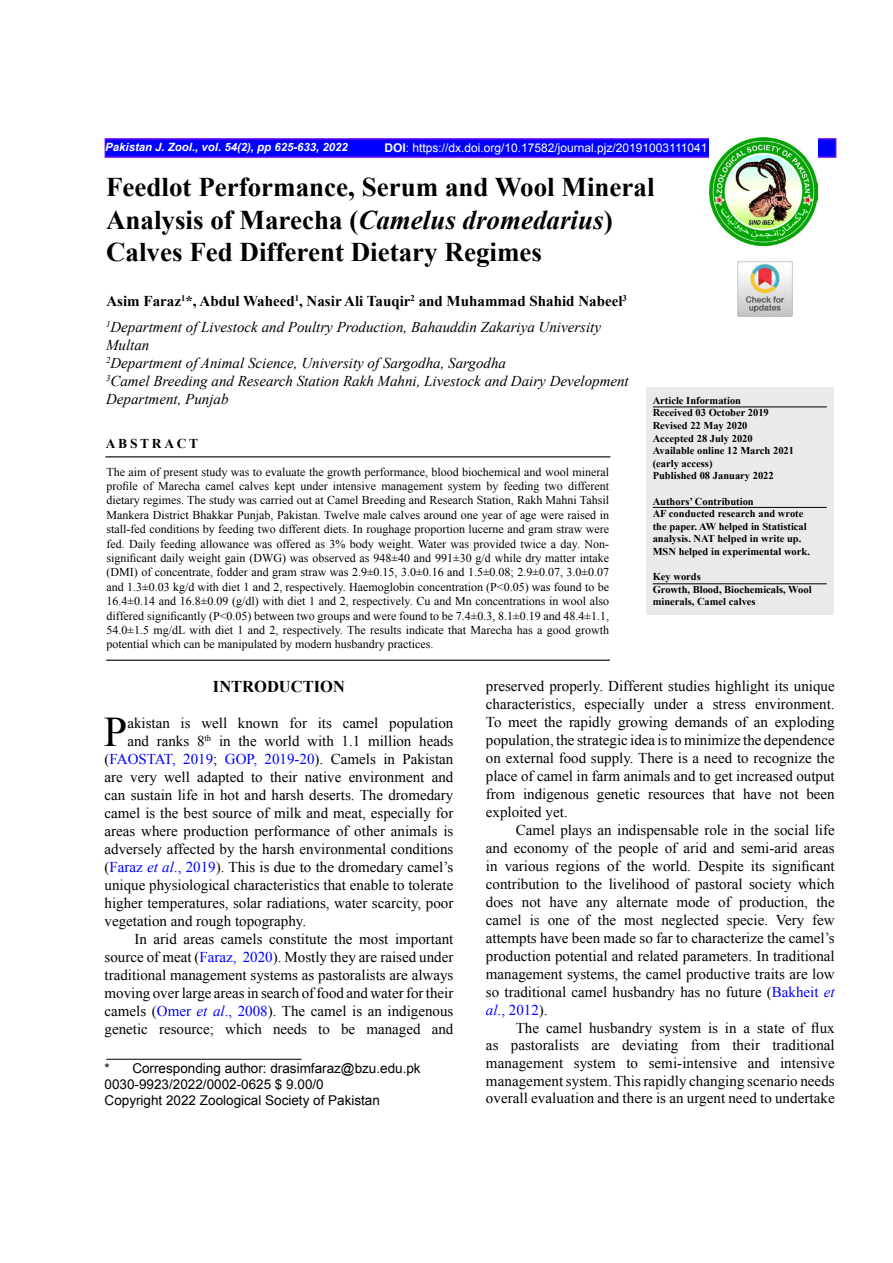
<style>
.page{position:relative;width:893px;height:1263px;background:#fff}
.page>*{position:absolute;margin:0;border:0;box-sizing:border-box;transform-origin:0 0}
.t1{font:42.15px "Times New Roman";color:#000}
.t2{font:700 27px/32.4px "Times New Roman";color:#000}
.t3{font:700 16.5px "Times New Roman";color:#000}
.t4{font:15px/18px "Times New Roman";color:#000;text-align:justify}
.t5{font:italic 15px/18px "Times New Roman";color:#000}
.t6{font:15px "Times New Roman";color:#00f}
.t7{font:13.5px/15.9px "Arial";color:#000}
.t8{font:700 13.5px "Times New Roman";letter-spacing:.2em;color:#000}
.t9{font:12px/14.4px "Times New Roman";color:#000;text-align:justify}
.t10{font:12px "Arial";color:#fff}
.t11{font:italic 700 11.4px "Arial";color:#fff}
.t12{font:700 10.5px/12.6px "Times New Roman";color:#000}
.s1{font-weight:700}
.s2{font-style:italic}
.s3{font-weight:700;font-style:normal}
.s4{color:#00f}
.s5{font-style:italic;color:#00f}
.s6{color:#000}
</style>
<div class="page">
<div style="left:105px;top:138px;width:731px;height:20px;background:#00f;border:2px solid #60f"></div>
<img style="left:709px;top:138px;width:108px;height:108px">
<div style="left:646px;top:387px;width:187px;height:227px;background:#ece9e9"></div>
<hr style="left:653px;top:507px;width:174px;height:1px;background:#000">
<hr style="left:105px;top:456px;width:505px;height:1px;background:#000">
<hr style="left:106px;top:660px;width:504px;height:1px;background:#000">
<hr style="left:653px;top:406px;width:174px;height:1px;background:#000">
<hr style="left:106px;top:1059px;width:196px;height:1px;background:#000">
<hr style="left:653px;top:583px;width:174px;height:1px;background:#000">
<img style="left:737px;top:261px;width:55px;height:56px">
<p class="t11" style="left:105px;top:139px;width:244px">Pakistan J. Zool., vol. 54(2), pp 625-633, 2022</p>
<p class="t10" style="left:384px;top:140px;width:325px"><span class="s1">DOI</span>: https://dx.doi.org/10.17582/journal.pjz/20191003111041</p>
<h2 class="t2" style="left:106px;top:171px;width:550px">Feedlot Performance, Serum and Wool Mineral<br>Analysis of Marecha (<span class="s2">Camelus dromedarius</span>)<br>Calves Fed Different Dietary Regimes</h2>
<p class="t5" style="left:106px;top:287px;width:522px;line-height:26.4px"><span class="s3">Asim Faraz</span><sup>1</sup><span class="s3">*, Abdul Waheed</span><sup>1</sup><span class="s3">, Nasir Ali Tauqir</span><sup>2</sup> <span class="s3">and Muhammad Shahid Nabeel</span><sup>3<br></sup><sup>1</sup>Department of Livestock and Poultry Production, Bahauddin Zakariya University</p>
<p class="t5" style="left:106px;top:336px;width:524px">Multan<br><sup>2</sup>Department of Animal Science, University of Sargodha, Sargodha<br><sup>3</sup>Camel Breeding and Research Station Rakh Mahni, Livestock and Dairy Development Department, Punjab</p>
<p class="t12" style="left:653px;top:394px;width:143px">Article Information<br>Received 03 October 2019<br>Revised 22 May 2020<br>Accepted 28 July 2020<br>Available online 12 March 2021 (early access)<br>Published 08 January 2022</p>
<p class="t12" style="left:653px;top:495px;width:159px">Authors’ Contribution<br>AF conducted research and wrote the paper. AW helped in Statistical analysis. NAT helped in write up.<br>MSN helped in experimental work.</p>
<p class="t12" style="left:653px;top:570px;width:160px">Key words<br>Growth, Blood, Biochemicals, Wool minerals, Camel calves</p>
<p class="t8" style="left:106px;top:435px;width:94px">ABSTRACT</p>
<p class="t9" style="left:107px;top:464px;width:504px">The aim of present study was to evaluate the growth performance, blood biochemical and wool mineral profile of Marecha camel calves kept under intensive management system by feeding two different dietary regimes. The study was carried out at Camel Breeding and Research Station, Rakh Mahni Tahsil Mankera District Bhakkar Punjab, Pakistan. Twelve male calves around one year of age were raised in stall-fed conditions by feeding two different diets. In roughage proportion lucerne and gram straw were fed. Daily feeding allowance was offered as 3% body weight. Water was provided twice a day. Non&shy;significant daily weight gain (DWG) was observed as 948±40 and 991±30 g/d while dry matter intake (DMI) of concentrate, fodder and gram straw was 2.9±0.15, 3.0±0.16 and 1.5±0.08; 2.9±0.07, 3.0±0.07 and 1.3±0.03 kg/d with diet 1 and 2, respectively. Haemoglobin concentration (P&lt;0.05) was found to be 16.4±0.14 and 16.8±0.09 (g/dl) with diet 1 and 2, respectively. Cu and Mn concentrations in wool also differed significantly (P&lt;0.05) between two groups and were found to be 7.4±0.3, 8.1±0.19 and 48.4±1.1, 54.0±1.5 mg/dL with diet 1 and 2, respectively. The results indicate that Marecha has a good growth potential which can be manipulated by modern husbandry practices.</p>
<p class="t3" style="left:213px;top:675px;width:133px">INTRODUCTION</p>
<h1 class="t1" style="left:104px;top:703px;width:25px">P</h1>
<p class="t4" style="left:127px;top:713px;width:328px">akistan is well known for its camel population</p>
<p class="t4" style="left:486px;top:676px;width:350px">preserved properly. Different studies highlight its unique characteristics, especially under a stress environment.<br>To meet the rapidly growing demands of an exploding population, the strategic idea is to minimize the dependence on external food supply. There is a need to recognize the place of camel in farm animals and to get increased output from indigenous genetic resources that have not been exploited yet.</p>
<p class="t4" style="left:486px;top:820px;width:350px;text-indent:30px">Camel plays an indispensable role in the social life and economy of the people of arid and semi-arid areas in various regions of the world. Despite its significant contribution to the livelihood of pastoral society which does not have any alternate mode of production, the camel is one of the most neglected specie. Very few attempts have been made so far to characterize the camel’s production potential and related parameters. In traditional management systems, the camel productive traits are low so traditional camel husbandry has no future (<span class="s4">Bakheit</span> <span class="s5">et al</span><span class="s4">., 2012</span>).</p>
<p class="t4" style="left:486px;top:1018px;width:350px;text-indent:30px">The camel husbandry system is in a state of flux as pastoralists are deviating from their traditional management system to semi-intensive and intensive management system. This rapidly changing scenario needs overall evaluation and there is an urgent need to undertake</p>
<p class="t4" style="left:127px;top:731px;width:327px">and ranks 8<sup>th</sup> in the world with 1.1 million heads</p>
<p class="t6" style="left:105px;top:748px;width:350px"><span class="s6">(</span>FAOSTAT, 2019<span class="s6">;</span> GOP, 2019-20<span class="s6">). Camels in Pakistan</span></p>
<p class="t4" style="left:105px;top:767px;width:350px">are very well adapted to their native environment and</p>
<p class="t4" style="left:105px;top:785px;width:350px">can sustain life in hot and harsh deserts. The dromedary</p>
<p class="t4" style="left:105px;top:803px;width:350px">camel is the best source of milk and meat, especially for</p>
<p class="t4" style="left:105px;top:821px;width:350px">areas where production performance of other animals is</p>
<p class="t4" style="left:105px;top:839px;width:350px">adversely affected by the harsh environmental conditions</p>
<p class="t4" style="left:105px;top:857px;width:350px">(<span class="s4">Faraz</span> <span class="s5">et al</span><span class="s4">., 2019</span>). This is due to the dromedary camel’s</p>
<p class="t4" style="left:105px;top:875px;width:350px">unique physiological characteristics that enable to tolerate</p>
<p class="t4" style="left:105px;top:893px;width:350px">higher temperatures, solar radiations, water scarcity, poor</p>
<p class="t4" style="left:105px;top:911px;width:203px">vegetation and rough topography.</p>
<p class="t4" style="left:134px;top:929px;width:321px">In arid areas camels constitute the most important</p>
<p class="t4" style="left:105px;top:947px;width:350px">source of meat (<span class="s4">Faraz, 2020</span>). Mostly they are raised under</p>
<p class="t4" style="left:105px;top:965px;width:350px">traditional management systems as pastoralists are always</p>
<p class="t4" style="left:105px;top:983px;width:350px">moving over large areas in search of food and water for their</p>
<p class="t4" style="left:105px;top:1001px;width:350px">camels (<span class="s4">Omer</span> <span class="s5">et al</span><span class="s4">., 2008</span>). The camel is an indigenous</p>
<p class="t4" style="left:105px;top:1019px;width:350px">genetic resource; which needs to be managed and</p>
<p class="t7" style="left:105px;top:1061px;width:318px">* Corresponding author: drasimfaraz@bzu.edu.pk<br>0030-9923/2022/0002-0625 $ 9.00/0<br>Copyright 2022 Zoological Society of Pakistan</p>
</div>
